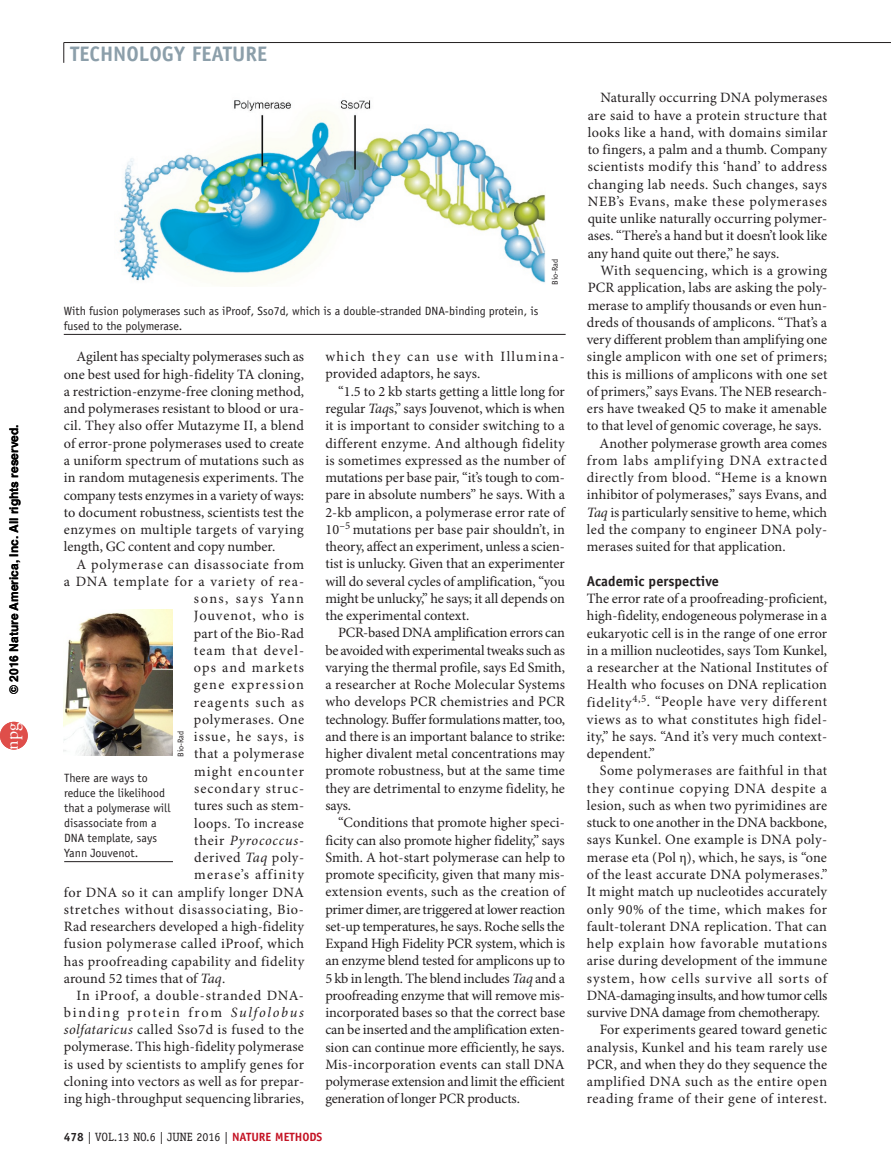
<style>
.page{position:relative;width:891px;height:1175px;background:#fff}
.page>*{position:absolute;margin:0;border:0;box-sizing:border-box;transform-origin:0 0}
.t1{font:700 21px "Officina Sans Std";color:#8c9faa}
.t2{font:18px "Adobe Garamond Pro";color:#fff}
.TEXT_indent{font:14.25px/17.2px "Minion Pro";letter-spacing:.015em;color:#231f20;text-align:justify}
.TEXT_1st{font:14.25px/17.2px "Minion Pro";letter-spacing:.015em;color:#231f20;text-align:justify}
.TEXT_indent-2{font:14.25px/17.2px "Minion Pro";letter-spacing:.075em;color:#231f20}
.TEXT_indent-3{font:14.25px "Minion Pro";letter-spacing:.05em;color:#231f20}
.TEXT_indent-4{font:14.25px "Minion Pro";letter-spacing:.035em;color:#231f20}
.TEXT_indent-5{font:14.25px "Minion Pro";letter-spacing:.04em;color:#231f20}
.TEXT_indent-6{font:14.25px "Minion Pro";letter-spacing:.06em;color:#231f20}
.TEXT_indent-7{font:14.25px "Minion Pro";letter-spacing:.07em;color:#231f20}
.TEXT_indent-8{font:14.25px "Minion Pro";letter-spacing:.095em;color:#231f20}
.SUBHEAD{font:700 14.25px "Officina Sans Std";letter-spacing:.005em;color:#231f20}
.TEXT_indent-9{font:italic 14.25px "Minion Pro";letter-spacing:.05em;color:#231f20}
.TEXT_indent-10{font:14.25px "Minion Pro";letter-spacing:.08em;color:#231f20}
.TEXT_indent-11{font:14.25px "Minion Pro";letter-spacing:.065em;color:#231f20}
.CAPTION_figure_rule{font:12px/15px "Officina Sans Std";color:#231f20}
.t3{font:700 12px "Helvetica";color:#000}
.t4{font:12px "Officina Serif Std";color:#231f20}
.CAPTION_photo_credit{font:8.25px "Officina Sans Std";letter-spacing:-.005em;color:#231f20}
.s1{font-family:"Arial"}
.s2{font-style:normal}
.s3{font-style:italic}
.s4{font-family:"Officina Sans Std";font-weight:700}
.s5{font-family:"Officina Sans Std";font-weight:700;color:#c41324}
</style>
<div class="page">
<svg style="left:64px;top:43px;width:1px;height:20px"></svg>
<hr style="left:64px;top:42px;width:827px;height:1px;background:#231f20">
<hr style="left:64px;top:334px;width:502px;height:1px;background:#231f20">
<img style="left:119px;top:100px;width:427px;height:183px">
<img style="left:64px;top:609px;width:109px;height:146px">
<hr style="left:64px;top:861px;width:109px;height:1px;background:#231f20">
<div style="left:0;top:722px;width:28px;height:27px;background:#df4e4a;border-radius:50%"></div>
<p class="t3" style="left:4px;top:693px;width:271px;rotate:-90deg">© 201<span class="s1">6</span> Nature America, Inc. All rights reserved.</p>
<p class="t2" style="left:1px;top:749px;width:28px;rotate:-90deg">npg</p>
<h1 class="t1" style="left:70px;top:41px;width:199px">TECHNOLOGY FEATURE</h1>
<p class="CAPTION_figure_rule" style="left:64px;top:303px;width:476px">With fusion polymerases such as iProof, Sso7d, which is a double-stranded DNA-binding protein, is fused to the polymerase.</p>
<p class="CAPTION_photo_credit" style="left:550px;top:285px;width:27px;rotate:-90deg">Bio-Rad</p>
<p class="TEXT_indent" style="left:64px;top:349px;width:242px;text-indent:13px">Agilent has specialty polymerases such as one best used for high-fidelity TA cloning, a restriction-enzyme-free cloning method, and polymerases resistant to blood or ura&shy;cil. They also offer Mutazyme II, a blend of error-prone polymerases used to create a uniform spectrum of mutations such as in random mutagenesis experiments. The company tests enzymes in a variety of ways: to document robustness, scientists test the enzymes on multiple targets of varying length, GC content and copy number.</p>
<p class="TEXT_indent-3" style="left:77px;top:555px;width:229px">A polymerase can disassociate from</p>
<p class="TEXT_indent-6" style="left:64px;top:573px;width:242px">a DNA template for a variety of rea-</p>
<p class="TEXT_indent-8" style="left:194px;top:590px;width:112px">sons, says Yann</p>
<p class="TEXT_indent-11" style="left:194px;top:607px;width:112px">Jouvenot, who is</p>
<p class="TEXT_indent" style="left:194px;top:625px;width:112px">part of the Bio-Rad</p>
<p class="TEXT_indent-2" style="left:194px;top:642px;width:112px">team that devel-</p>
<p class="TEXT_indent-2" style="left:194px;top:659px;width:112px">ops and markets</p>
<p class="TEXT_indent-8" style="left:194px;top:676px;width:112px">gene expression</p>
<p class="TEXT_indent-2" style="left:194px;top:694px;width:112px">reagents such as</p>
<p class="TEXT_indent-5" style="left:194px;top:711px;width:112px">polymerases. One</p>
<p class="TEXT_indent-2" style="left:194px;top:728px;width:112px">issue, he says, is</p>
<p class="TEXT_indent-5" style="left:194px;top:745px;width:111px">that a polymerase</p>
<p class="TEXT_indent-7" style="left:194px;top:762px;width:111px">might encounter</p>
<p class="TEXT_indent-7" style="left:194px;top:780px;width:111px">secondary struc-</p>
<p class="TEXT_indent" style="left:194px;top:797px;width:111px">tures such as stem-</p>
<p class="TEXT_indent-4" style="left:194px;top:814px;width:111px">loops. To increase</p>
<p class="TEXT_indent-9" style="left:194px;top:831px;width:111px"><span class="s2">their</span> Pyrococcus<span class="s2">-</span></p>
<p class="TEXT_indent-5" style="left:194px;top:849px;width:111px">derived <span class="s3">Taq</span> poly-</p>
<p class="TEXT_indent-10" style="left:194px;top:866px;width:111px">merase’s affinity</p>
<p class="TEXT_indent" style="left:64px;top:884px;width:242px">for DNA so it can amplify longer DNA</p>
<p class="TEXT_indent-3" style="left:64px;top:900px;width:242px">stretches without disassociating, Bio-</p>
<p class="TEXT_indent" style="left:64px;top:918px;width:242px">Rad researchers developed a high-fidelity</p>
<p class="TEXT_indent-4" style="left:64px;top:935px;width:242px">fusion polymerase called iProof, which</p>
<p class="TEXT_indent" style="left:64px;top:953px;width:242px">has proofreading capability and fidelity</p>
<p class="TEXT_indent" style="left:64px;top:970px;width:163px">around 52 times that of <span class="s3">Taq</span>.</p>
<p class="TEXT_indent" style="left:64px;top:987px;width:242px;text-indent:13px">In iProof, a double-stranded DNA&shy;binding protein from <span class="s3">Sulfolobus solfataricus</span> called Sso7d is fused to the polymerase. This high-fidelity polymerase is used by scientists to amplify genes for cloning into vectors as well as for prepar&shy;ing high-throughput sequencing libraries,</p>
<p class="CAPTION_photo_credit" style="left:176px;top:756px;width:27px;rotate:-90deg">Bio-Rad</p>
<p class="CAPTION_figure_rule" style="left:64px;top:770px;width:108px">There are ways to reduce the likelihood that a polymerase will disassociate from a<br>DNA template, says<br>Yann Jouvenot.</p>
<p class="TEXT_indent-2" style="left:325px;top:348px;width:241px">which they can use with Illumina&shy;provided adaptors, he says.</p>
<p class="TEXT_indent" style="left:325px;top:383px;width:241px;text-indent:13px">“1.5 to 2 kb starts getting a little long for regular <span class="s3">Taq</span>s,” says Jouvenot, which is when it is important to consider switching to a different enzyme. And although fidelity is sometimes expressed as the number of mutations per base pair, “it’s tough to com&shy;pare in absolute numbers” he says. With a 2-kb amplicon, a polymerase error rate of 10<sup>–5</sup> mutations per base pair shouldn’t, in theory, affect an experiment, unless a scien&shy;tist is unlucky. Given that an experimenter will do several cycles of amplification, “you might be unlucky,” he says; it all depends on the experimental context.</p>
<p class="TEXT_indent" style="left:325px;top:624px;width:241px;text-indent:13px">PCR-based DNA amplification errors can be avoided with experimental tweaks such as varying the thermal profile, says Ed Smith, a researcher at Roche Molecular Systems who develops PCR chemistries and PCR technology. Buffer formulations matter, too, and there is an important balance to strike: higher divalent metal concentrations may promote robustness, but at the same time they are detrimental to enzyme fidelity, he says.</p>
<p class="TEXT_indent" style="left:325px;top:814px;width:241px;text-indent:13px">“Conditions that promote higher speci&shy;ficity can also promote higher fidelity,” says Smith. A hot-start polymerase can help to promote specificity, given that many mis&shy;extension events, such as the creation of primer dimer, are triggered at lower reaction set-up temperatures, he says. Roche sells the Expand High Fidelity PCR system, which is an enzyme blend tested for amplicons up to 5 kb in length. The blend includes <span class="s3">Taq</span> and a proofreading enzyme that will remove mis&shy;incorporated bases so that the correct base can be inserted and the amplification exten&shy;sion can continue more efficiently, he says.<br>Mis-incorporation events can stall DNA polymerase extension and limit the efficient generation of longer PCR products.</p>
<p class="t4" style="left:64px;top:1130px;width:260px"><span class="s4">478</span> | VOL.13 NO.6 | JUNE 2016 | <span class="s5">NATURE METHODS</span></p>
<p class="TEXT_indent" style="left:588px;top:90px;width:241px;text-indent:13px">Naturally occurring DNA polymerases are said to have a protein structure that looks like a hand, with domains similar to fingers, a palm and a thumb. Company scientists modify this ‘hand’ to address changing lab needs. Such changes, says NEB’s Evans, make these polymerases quite unlike naturally occurring polymer&shy;ases. “There’s a hand but it doesn’t look like any hand quite out there,” he says.</p>
<p class="TEXT_indent" style="left:587px;top:262px;width:242px;text-indent:14px">With sequencing, which is a growing PCR application, labs are asking the poly&shy;merase to amplify thousands or even hun&shy;dreds of thousands of amplicons. “That’s a very different problem than amplifying one single amplicon with one set of primers; this is millions of amplicons with one set of primers,” says Evans. The NEB research&shy;ers have tweaked Q5 to make it amenable to that level of genomic coverage, he says.</p>
<p class="TEXT_indent" style="left:587px;top:435px;width:242px;text-indent:13px">Another polymerase growth area comes from labs amplifying DNA extracted directly from blood. “Heme is a known inhibitor of polymerases,” says Evans, and <span class="s3">Taq</span> is particularly sensitive to heme, which led the company to engineer DNA poly&shy;merases suited for that application.</p>
<p class="SUBHEAD" style="left:587px;top:572px;width:134px">Academic perspective</p>
<p class="TEXT_1st" style="left:587px;top:590px;width:242px">The error rate of a proofreading-proficient, high-fidelity, endogeneous polymerase in a eukaryotic cell is in the range of one error in a million nucleotides, says Tom Kunkel, a researcher at the National Institutes of Health who focuses on DNA replication fidelity<sup>4,5</sup>. “People have very different views as to what constitutes high fidel&shy;ity,” he says. “And it’s very much context&shy;dependent.”</p>
<p class="TEXT_indent" style="left:587px;top:762px;width:242px;text-indent:13px">Some polymerases are faithful in that they continue copying DNA despite a lesion, such as when two pyrimidines are stuck to one another in the DNA backbone, says Kunkel. One example is DNA poly&shy;merase eta (Pol η), which, he says, is “one of the least accurate DNA polymerases.” It might match up nucleotides accurately only 90% of the time, which makes for fault-tolerant DNA replication. That can help explain how favorable mutations arise during development of the immune system, how cells survive all sorts of DNA-damaging insults, and how tumor cells survive DNA damage from chemotherapy.</p>
<p class="TEXT_indent" style="left:587px;top:1021px;width:242px;text-indent:13px">For experiments geared toward genetic analysis, Kunkel and his team rarely use PCR, and when they do they sequence the amplified DNA such as the entire open reading frame of their gene of interest.</p>
</div>
